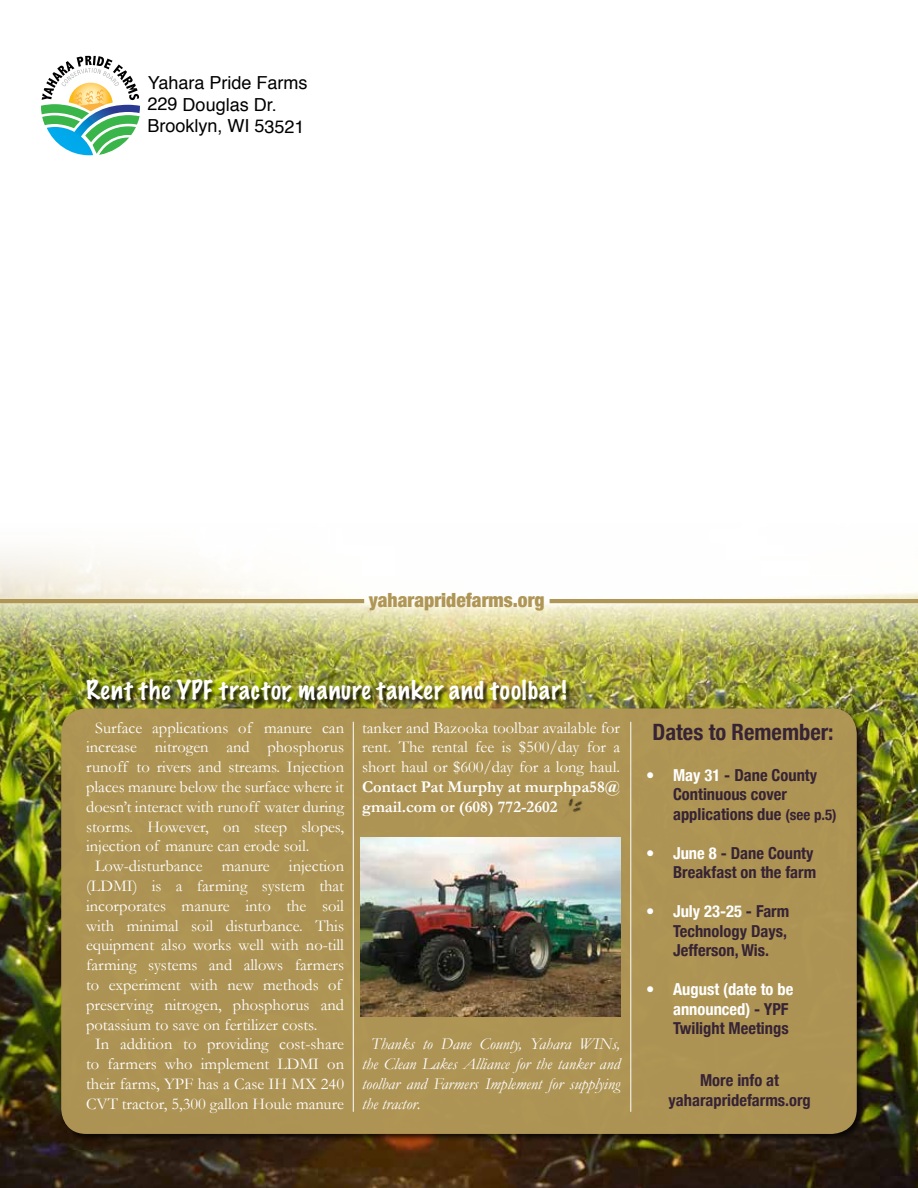
<style>
.page{position:relative;width:918px;height:1188px;background:#fff}
.page>*{position:absolute;margin:0;border:0;box-sizing:border-box;transform-origin:0 0}
.t1{font:100 24px "Marker Felt";letter-spacing:.045em;color:#fff}
.t2{font:700 condensed 22.5px "Helvetica Neue";color:#362334}
.t3{font:900 condensed 19.5px "Helvetica Neue";color:#b09656}
.t4{font:18px/21.6px "Helvetica";letter-spacing:-.005em;color:#000}
.t5{font:16.5px/19.8px "Garamond";color:#fff;text-align:justify}
.t6{font:700 condensed 16.5px/19.5px "Helvetica Neue";color:#362334}
.t7{font:italic 16.5px/19.8px "Garamond";color:#fff;text-align:justify}
.t8{font:700 16.5px/19.8px "Garamond";color:#fff}
.t9{font:700 condensed 16.5px/19.5px "Helvetica Neue";color:#fff}
.s1{color:#fff}
.s2{font-size:15px}
.s3{color:#362334}
</style>
<div class="page">
<img style="left:0;top:551px;width:918px;height:637px">
<svg style="left:41px;top:56px;width:99px;height:100px"></svg>
<hr style="left:0;top:599px;width:364px;height:4px;background:#b09656">
<hr style="left:550px;top:599px;width:368px;height:4px;background:#b09656">
<div style="left:59px;top:707px;width:806px;height:435px;background:#000;opacity:.75"></div>
<div style="left:61px;top:708px;width:796px;height:426px;background:#b09656;border-radius:25px"></div>
<div style="left:87px;top:680px;width:485px;height:28px;background:#000;opacity:.75"></div>
<img style="left:361px;top:838px;width:259px;height:178px">
<hr style="left:353px;top:722px;width:1px;height:390px;background:#fff">
<hr style="left:631px;top:722px;width:1px;height:390px;background:#fff">
<img style="left:565px;top:798px;width:18px;height:18px">
<p class="t4" style="left:148px;top:73px;width:162px">Yahara Pride Farms<br>229 Douglas Dr.<br>Brooklyn, WI 53521</p>
<p class="t3" style="left:369px;top:584px;width:177px">yaharapridefarms.org</p>
<h1 class="t1" style="left:86px;top:671px;width:482px">Rent the YPF tractor, manure tanker and toolbar!</h1>
<p class="t5" style="left:95px;top:717px;width:251px">Surface applications of manure can</p>
<p class="t5" style="left:86px;top:737px;width:259px">increase nitrogen and phosphorus</p>
<p class="t5" style="left:86px;top:757px;width:260px">runoff to rivers and streams. Injection</p>
<p class="t5" style="left:86px;top:777px;width:260px">places manure below the surface where it</p>
<p class="t5" style="left:86px;top:797px;width:260px">doesn’t interact with runoff water during</p>
<p class="t5" style="left:86px;top:816px;width:260px">storms. However, on steep slopes,</p>
<p class="t5" style="left:86px;top:836px;width:225px">injection of manure can erode soil.</p>
<p class="t5" style="left:95px;top:856px;width:251px">Low-disturbance manure injection</p>
<p class="t5" style="left:86px;top:876px;width:260px">(LDMI) is a farming system that</p>
<p class="t5" style="left:86px;top:896px;width:259px">incorporates manure into the soil</p>
<p class="t5" style="left:86px;top:915px;width:260px">with minimal soil disturbance. This</p>
<p class="t5" style="left:86px;top:935px;width:260px">equipment also works well with no-till</p>
<p class="t5" style="left:86px;top:955px;width:260px">farming systems and allows farmers</p>
<p class="t5" style="left:86px;top:975px;width:257px">to experiment with new methods of</p>
<p class="t5" style="left:86px;top:995px;width:259px">preserving nitrogen, phosphorus and</p>
<p class="t5" style="left:86px;top:1014px;width:233px">potassium to save on fertilizer costs.</p>
<p class="t5" style="left:95px;top:1034px;width:251px">In addition to providing cost-share</p>
<p class="t5" style="left:86px;top:1054px;width:259px">to farmers who implement LDMI on</p>
<p class="t5" style="left:86px;top:1074px;width:260px">their farms, YPF has a Case IH MX 240</p>
<p class="t5" style="left:86px;top:1094px;width:259px">CVT tractor, 5,300 gallon Houle manure</p>
<p class="t5" style="left:362px;top:717px;width:260px">tanker and Bazooka toolbar available for rent. The rental fee is $500/day for a short haul or $600/day for a long haul.</p>
<p class="t8" style="left:362px;top:777px;width:259px">Contact Pat Murphy at murphpa58@ gmail.com or (608) 772-2602</p>
<p class="t7" style="left:362px;top:1034px;width:259px;text-indent:9px">Thanks to Dane County, Yahara WINs, the Clean Lakes Alliance for the tanker and toolbar and Farmers Implement for supplying the tractor.</p>
<h2 class="t2" style="left:653px;top:713px;width:183px">Dates to Remember:</h2>
<p class="t6" style="left:673px;top:764px;width:165px;text-indent:-27px"><span class="s1">• May 31</span> - Dane County<br>Continuous cover applications due <span class="s2">(see p.5)</span></p>
<p class="t6" style="left:646px;top:842px;width:172px;text-align:right"><span class="s1">• June 8</span> - Dane County<br>Breakfast on the farm</p>
<p class="t6" style="left:673px;top:900px;width:118px;text-indent:-27px"><span class="s1">• July 23-25</span> - Farm<br>Technology Days,<br>Jefferson, Wis.</p>
<p class="t9" style="left:673px;top:979px;width:122px;text-indent:-27px">• August (date to be announced) <span class="s3">- YPF<br>Twilight Meetings</span></p>
<p class="t6" style="left:668px;top:1070px;width:144px;text-align:center">More info at yaharapridefarms.org</p>
</div>
